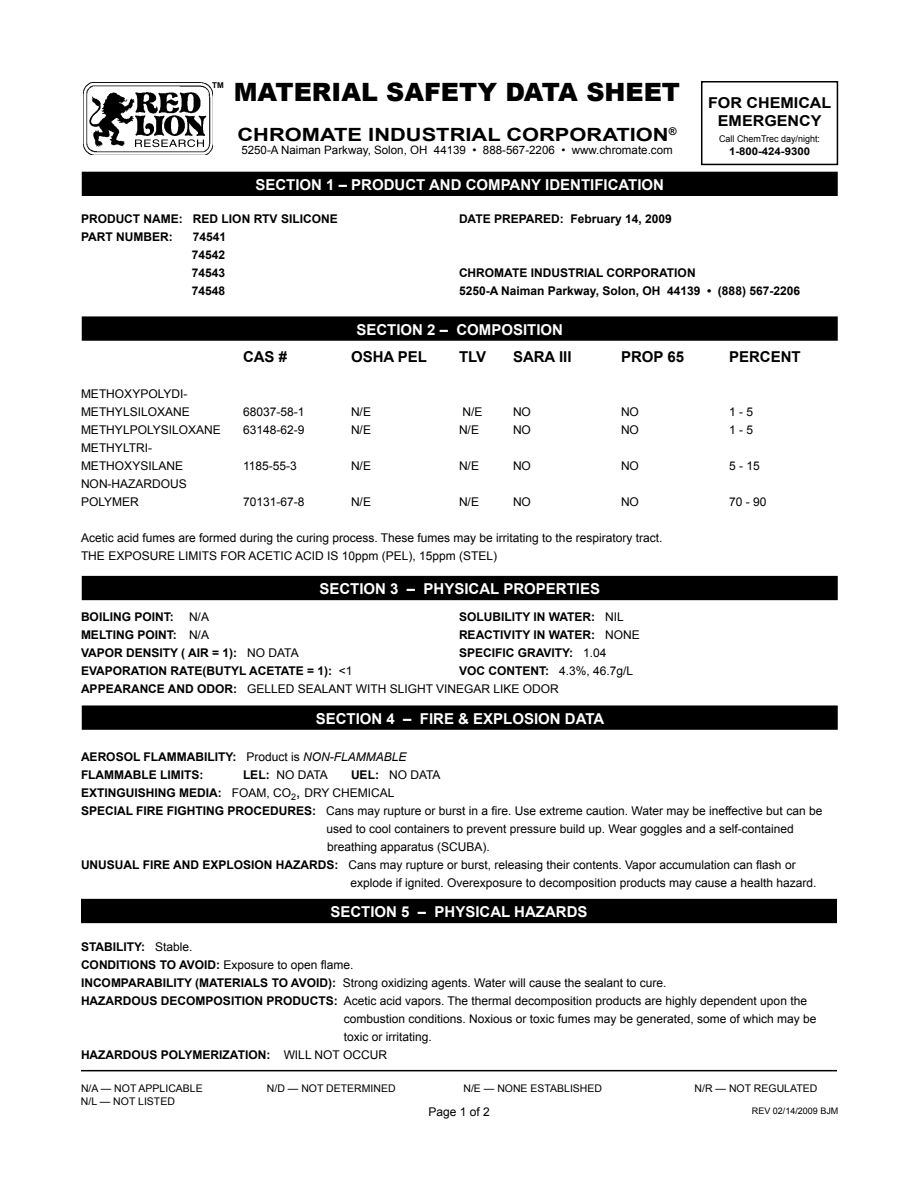
<style>
.page{position:relative;width:918px;height:1188px;background:#fff}
.page>*{position:absolute;margin:0;border:0;box-sizing:border-box;transform-origin:0 0}
.t1{font:900 25.2px "Arial";color:#000}
.t2{font:700 18.15px "Arial";color:#000;scale:1.2 1}
.t3{font:700 15px "Arial";color:#fff}
.t4{font:700 15px "Arial";color:#000}
.t5{font:700 15px/18px "Arial";color:#000;text-align:center;scale:1.07 1}
.t6{font:12px/18px "Arial";color:#000}
.t7{font:700 12px/18px "Arial";color:#000}
.t8{font:11.55px "Arial";color:#000}
.t9{font:700 10.65px "Arial";color:#000;scale:1.07 1}
.t10{font:10.5px "Arial";color:#000}
.t11{font:9.3px "Arial";color:#000}
.t12{font:9px "Arial";color:#000}
.t13{font:700 8.1px "Arial";color:#000}
.s1{font-weight:400}
.s2{font-weight:700}
.s3{font-weight:400;font-style:italic}
.s4{font-weight:400;font-size:15px}
</style>
<div class="page">
<hr style="left:81px;top:1070px;width:756px;height:1px;background:#000">
<img style="left:83px;top:83px;width:130px;height:72px">
<div style="left:701px;top:81px;width:137px;height:84px;border:2px solid #000"></div>
<svg style="left:135px;top:139px;width:69px;height:8px"></svg>
<div style="left:82px;top:172px;width:755px;height:23px;background:#000"></div>
<div style="left:82px;top:172px;width:756px;height:24px;border:2px solid #000"></div>
<div style="left:82px;top:317px;width:755px;height:23px;background:#000"></div>
<div style="left:82px;top:316px;width:756px;height:25px;border:2px solid #000"></div>
<div style="left:82px;top:577px;width:755px;height:22px;background:#000"></div>
<div style="left:82px;top:576px;width:756px;height:24px;border:2px solid #000"></div>
<div style="left:82px;top:706px;width:755px;height:23px;background:#000"></div>
<div style="left:82px;top:705px;width:756px;height:25px;border:2px solid #000"></div>
<div style="left:82px;top:900px;width:754px;height:22px;background:#000"></div>
<div style="left:81px;top:899px;width:756px;height:24px;border:2px solid #000"></div>
<p class="t13" style="left:212px;top:80px;width:13px">TM</p>
<h1 class="t1" style="left:234px;top:73px;width:448px">MATERIAL SAFETY DATA SHEET</h1>
<h2 class="t2" style="left:238px;top:122px;width:367px">CHROMATE INDUSTRIAL CORPORATION<sup>®</sup></h2>
<p class="t8" style="left:241px;top:143px;width:433px">5250-A Naiman Parkway, Solon, OH 44139 • 888-567-2206 • www.chromate.com</p>
<p class="t3" style="left:255px;top:175px;width:410px">SECTION 1 – PRODUCT AND COMPANY IDENTIFICATION</p>
<p class="t5" style="left:708px;top:94px;width:117px">FOR CHEMICAL<br>EMERGENCY</p>
<p class="t11" style="left:719px;top:133px;width:102px">Call ChemTrec day/night:</p>
<p class="t9" style="left:729px;top:144px;width:77px">1-800-424-9300</p>
<p class="t7" style="left:81px;top:210px;width:258px">PRODUCT NAME: RED LION RTV SILICONE<br>PART NUMBER:</p>
<p class="t7" style="left:192px;top:228px;width:36px;text-align:justify">74541<br>74542<br>74543<br>74548</p>
<p class="t7" style="left:459px;top:210px;width:214px">DATE PREPARED: February 14, 2009</p>
<p class="t7" style="left:459px;top:264px;width:343px">CHROMATE INDUSTRIAL CORPORATION<br>5250-A Naiman Parkway, Solon, OH 44139 • (888) 567-2206</p>
<p class="t3" style="left:356px;top:320px;width:208px">SECTION 2 – COMPOSITION</p>
<p class="t6" style="left:81px;top:385px;width:110px">METHOXYPOLYDI-<br>METHYLSILOXANE</p>
<p class="t4" style="left:243px;top:347px;width:46px">CAS #</p>
<p class="t4" style="left:351px;top:347px;width:78px">OSHA PEL</p>
<p class="t4" style="left:459px;top:347px;width:29px">TLV</p>
<p class="t4" style="left:513px;top:347px;width:60px">SARA III</p>
<p class="t4" style="left:621px;top:347px;width:65px">PROP 65</p>
<p class="t4" style="left:729px;top:347px;width:73px">PERCENT</p>
<p class="t6" style="left:243px;top:403px;width:63px">68037-58-1</p>
<p class="t6" style="left:351px;top:403px;width:22px">N/E</p>
<p class="t6" style="left:462px;top:403px;width:22px">N/E</p>
<p class="t6" style="left:513px;top:403px;width:19px">NO</p>
<p class="t6" style="left:621px;top:403px;width:19px">NO</p>
<p class="t6" style="left:729px;top:403px;width:26px">1 - 5</p>
<p class="t6" style="left:81px;top:421px;width:141px">METHYLPOLYSILOXANE</p>
<p class="t6" style="left:243px;top:421px;width:63px">63148-62-9</p>
<p class="t6" style="left:351px;top:421px;width:22px">N/E</p>
<p class="t6" style="left:459px;top:421px;width:22px">N/E</p>
<p class="t6" style="left:513px;top:421px;width:19px">NO</p>
<p class="t6" style="left:621px;top:421px;width:19px">NO</p>
<p class="t6" style="left:729px;top:421px;width:26px">1 - 5</p>
<p class="t6" style="left:81px;top:439px;width:104px">METHYLTRI-<br>METHOXYSILANE</p>
<p class="t6" style="left:243px;top:457px;width:55px">1185-55-3</p>
<p class="t6" style="left:351px;top:457px;width:22px">N/E</p>
<p class="t6" style="left:459px;top:457px;width:22px">N/E</p>
<p class="t6" style="left:513px;top:457px;width:19px">NO</p>
<p class="t6" style="left:621px;top:457px;width:19px">NO</p>
<p class="t6" style="left:729px;top:457px;width:32px">5 - 15</p>
<p class="t6" style="left:81px;top:475px;width:107px">NON-HAZARDOUS<br>POLYMER</p>
<p class="t6" style="left:243px;top:493px;width:63px">70131-67-8</p>
<p class="t6" style="left:351px;top:493px;width:22px">N/E</p>
<p class="t6" style="left:459px;top:493px;width:22px">N/E</p>
<p class="t6" style="left:513px;top:493px;width:19px">NO</p>
<p class="t6" style="left:621px;top:493px;width:19px">NO</p>
<p class="t6" style="left:729px;top:493px;width:39px">70 - 90</p>
<p class="t6" style="left:81px;top:529px;width:583px">Acetic acid fumes are formed during the curing process. These fumes may be irritating to the respiratory tract.<br>THE EXPOSURE LIMITS FOR ACETIC ACID IS 10ppm (PEL), 15ppm (STEL)</p>
<p class="t3" style="left:319px;top:579px;width:282px">SECTION 3 – PHYSICAL PROPERTIES</p>
<p class="t7" style="left:81px;top:609px;width:94px">BOILING POINT:</p>
<p class="t6" style="left:189px;top:608px;width:22px">N/A</p>
<p class="t7" style="left:459px;top:609px;width:166px">SOLUBILITY IN WATER: <span class="s1">NIL</span></p>
<p class="t7" style="left:81px;top:627px;width:130px">MELTING POINT: <span class="s1">N/A</span></p>
<p class="t7" style="left:459px;top:627px;width:182px">REACTIVITY IN WATER: <span class="s1">NONE</span></p>
<p class="t7" style="left:81px;top:645px;width:219px">VAPOR DENSITY ( AIR = 1): <span class="s1">NO DATA</span></p>
<p class="t7" style="left:459px;top:645px;width:149px">SPECIFIC GRAVITY: <span class="s1">1.04</span></p>
<p class="t7" style="left:81px;top:663px;width:273px">EVAPORATION RATE(BUTYL ACETATE = 1): <span class="s1">&lt;1</span></p>
<p class="t6" style="left:81px;top:662px;width:554px;text-indent:378px"><span class="s2">VOC CONTENT:</span> 4.3%, 46.7g/L<br><span class="s2">APPEARANCE AND ODOR:</span> GELLED SEALANT WITH SLIGHT VINEGAR LIKE ODOR</p>
<p class="t3" style="left:316px;top:709px;width:290px">SECTION 4 – FIRE &amp; EXPLOSION DATA</p>
<p class="t7" style="left:81px;top:748px;width:327px">AEROSOL FLAMMABILITY: <span class="s1">Product is</span> <span class="s3">NON-FLAMMABLE<br></span>FLAMMABLE LIMITS:</p>
<p class="t6" style="left:243px;top:766px;width:86px"><span class="s2">LEL:</span> NO DATA</p>
<p class="t6" style="left:351px;top:766px;width:91px"><span class="s2">UEL:</span> NO DATA</p>
<p class="t7" style="left:81px;top:784px;width:315px">EXTINGUISHING MEDIA: <span class="s1">FOAM, CO</span><sub>2</sub><span class="s4">,</span> <span class="s1">DRY CHEMICAL</span></p>
<p class="t6" style="left:81px;top:802px;width:743px"><span class="s2">SPECIAL FIRE FIGHTING PROCEDURES:</span> Cans may rupture or burst in a fire. Use extreme caution. Water may be ineffective but can be</p>
<p class="t6" style="left:326px;top:820px;width:469px">used to cool containers to prevent pressure build up. Wear goggles and a self-contained</p>
<p class="t6" style="left:327px;top:838px;width:164px">breathing apparatus (SCUBA).</p>
<p class="t6" style="left:81px;top:856px;width:716px"><span class="s2">UNUSUAL FIRE AND EXPLOSION HAZARDS:</span> Cans may rupture or burst, releasing their contents. Vapor accumulation can flash or</p>
<p class="t6" style="left:350px;top:874px;width:468px">explode if ignited. Overexposure to decomposition products may cause a health hazard.</p>
<p class="t3" style="left:330px;top:902px;width:259px">SECTION 5 – PHYSICAL HAZARDS</p>
<p class="t7" style="left:81px;top:938px;width:113px">STABILITY: <span class="s1">Stable.</span></p>
<p class="t6" style="left:81px;top:956px;width:274px"><span class="s2">CONDITIONS TO AVOID:</span> Exposure to open flame.</p>
<p class="t6" style="left:81px;top:974px;width:587px"><span class="s2">INCOMPARABILITY (MATERIALS TO AVOID):</span> Strong oxidizing agents. Water will cause the sealant to cure.</p>
<p class="t6" style="left:81px;top:992px;width:728px"><span class="s2">HAZARDOUS DECOMPOSITION PRODUCTS:</span> Acetic acid vapors. The thermal decomposition products are highly dependent upon the</p>
<p class="t6" style="left:344px;top:1010px;width:474px">combustion conditions. Noxious or toxic fumes may be generated, some of which may be</p>
<p class="t6" style="left:344px;top:1028px;width:90px">toxic or irritating.</p>
<p class="t7" style="left:81px;top:1046px;width:308px">HAZARDOUS POLYMERIZATION: <span class="s1">WILL NOT OCCUR</span></p>
<p class="t10" style="left:81px;top:1082px;width:123px">N/A — NOT APPLICABLE</p>
<p class="t10" style="left:267px;top:1082px;width:130px">N/D — NOT DETERMINED</p>
<p class="t10" style="left:463px;top:1082px;width:140px">N/E — NONE ESTABLISHED</p>
<p class="t10" style="left:695px;top:1082px;width:124px">N/R — NOT REGULATED</p>
<p class="t10" style="left:81px;top:1094px;width:95px">N/L — NOT LISTED</p>
<p class="t12" style="left:752px;top:1105px;width:88px">REV 02/14/2009 BJM</p>
<p class="t6" style="left:428px;top:1103px;width:63px">Page 1 of 2</p>
</div>
